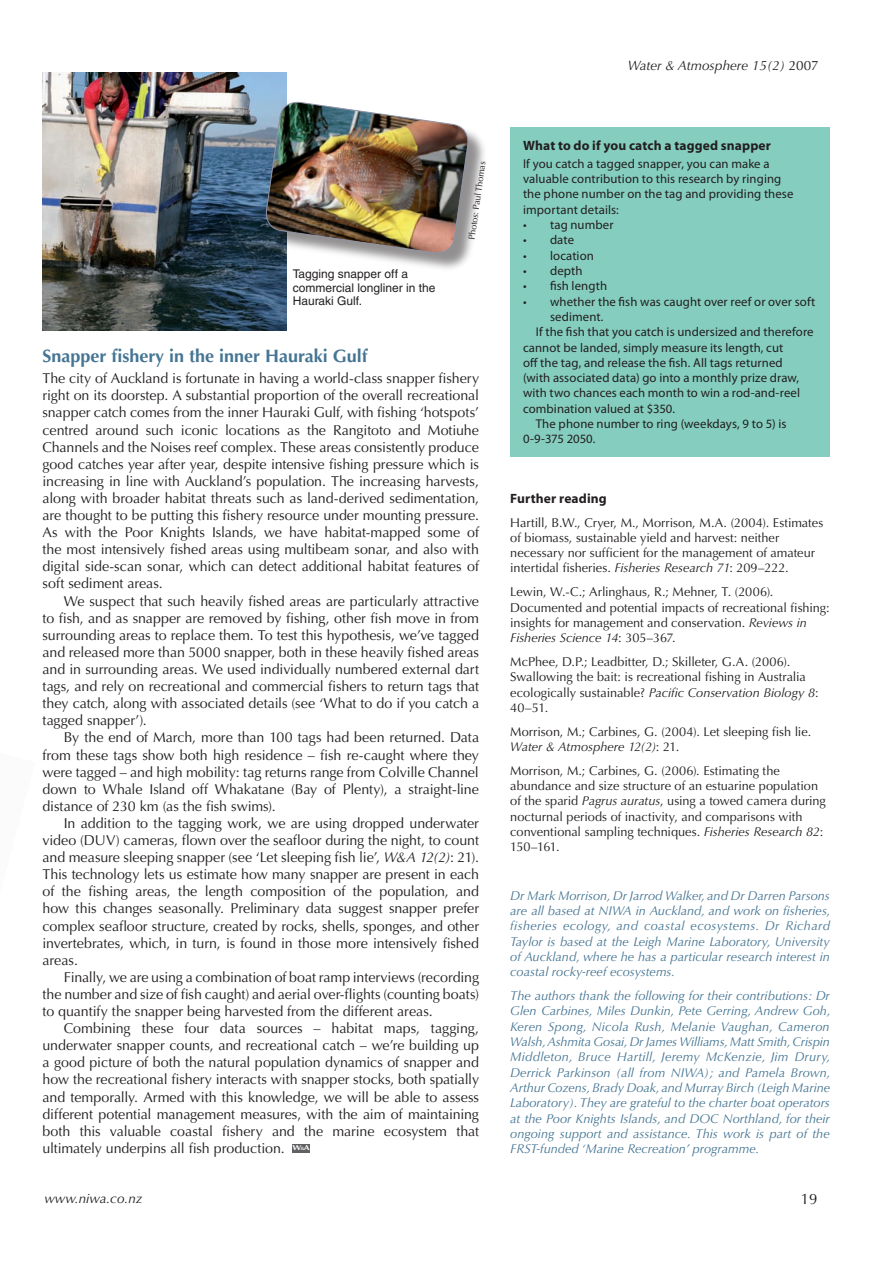
<style>
.page{position:relative;width:893px;height:1263px;background:#fff}
.page>*{position:absolute;margin:0;border:0;box-sizing:border-box;transform-origin:0 0}
.article_head_2{font:700 18px "Optima LT Std";color:#457593}
.t1{font:15px "Optima LT Std";color:#231f20}
.article_body_text{font:14.25px/17.1px "Optima LT Std";letter-spacing:-.005em;color:#231f20;text-align:justify}
.t2{font:italic 13.5px "Optima LT Std";color:#231f20}
.box_bullet_head{font:700 13.5px "Myriad Pro";letter-spacing:.01em;color:#231f20}
.article_further_read{font:700 13.5px "Myriad";letter-spacing:.01em;color:#231f20}
.article_further_read-2{font:12.75px/15.3px "Optima LT Std";color:#231f20}
.article_author_info{font:italic 12.75px/15.3px "Optima LT Std";color:#457593;text-align:justify}
.box_text{font:12.75px/15.3px "Myriad Pro";letter-spacing:.005em;color:#231f20}
.t3{font:12px/13.5px "Helvetica";color:#231f20}
.photo_credit{font:9px "Optima";color:#231f20}
.t4{font:700 7.2px "Optima LT Std";color:#fff;scale:1.25 1}
.s1{font-style:normal}
.s2{font-style:italic}
.s3{font-family:"Myriad Pro";font-weight:400;font-size:4.8px}
</style>
<div class="page">
<div style="left:292px;top:1144px;width:18px;height:9px;background:#616164"></div>
<div style="left:510px;top:128px;width:320px;height:329px;background:#85cebf"></div>
<img style="left:43px;top:73px;width:243px;height:258px">
<div style="left:267px;top:103px;width:221px;height:170px;background:#231f20;opacity:.5"></div>
<img style="left:264px;top:100px;width:206px;height:155px">
<p class="t2" style="left:628px;top:58px;width:193px">Water &amp; Atmosphere 15(2) <span class="s1">2007</span></p>
<p class="t3" style="left:293px;top:267px;width:144px">Tagging snapper off a commercial longliner in the<br>Hauraki Gulf.</p>
<p class="photo_credit" style="left:466px;top:239px;width:81px;rotate:-82deg">Photos: Paul Thomas</p>
<p class="article_head_2" style="left:43px;top:345px;width:326px">Snapper fishery in the inner Hauraki Gulf</p>
<p class="article_body_text" style="left:43px;top:370px;width:438px">The city of Auckland is fortunate in having a world-class snapper fishery right on its doorstep. A substantial proportion of the overall recreational snapper catch comes from the inner Hauraki Gulf, with fishing ‘hotspots’ centred around such iconic locations as the Rangitoto and Motiuhe Channels and the Noises reef complex. These areas consistently produce good catches year after year, despite intensive fishing pressure which is increasing in line with Auckland’s population. The increasing harvests, along with broader habitat threats such as land-derived sedimentation, are thought to be putting this fishery resource under mounting pressure.<br>As with the Poor Knights Islands, we have habitat-mapped some of the most intensively fished areas using multibeam sonar, and also with digital side-scan sonar, which can detect additional habitat features of soft sediment areas.</p>
<p class="article_body_text" style="left:43px;top:592px;width:438px;text-indent:21px">We suspect that such heavily fished areas are particularly attractive to fish, and as snapper are removed by fishing, other fish move in from surrounding areas to replace them. To test this hypothesis, we’ve tagged and released more than 5000 snapper, both in these heavily fished areas and in surrounding areas. We used individually numbered external dart tags, and rely on recreational and commercial fishers to return tags that they catch, along with associated details (see ‘What to do if you catch a tagged snapper’).</p>
<p class="article_body_text" style="left:43px;top:729px;width:438px;text-indent:21px">By the end of March, more than 100 tags had been returned. Data from these tags show both high residence – fish re-caught where they were tagged – and high mobility: tag returns range from Colville Channel down to Whale Island off Whakatane (Bay of Plenty), a straight-line distance of 230 km (as the fish swims).</p>
<p class="article_body_text" style="left:43px;top:815px;width:438px;text-indent:21px">In addition to the tagging work, we are using dropped underwater video (DUV) cameras, flown over the seafloor during the night, to count and measure sleeping snapper (see ‘Let sleeping fish lie’, <span class="s2">W&amp;A 12(2)</span>: 21).<br>This technology lets us estimate how many snapper are present in each of the fishing areas, the length composition of the population, and how this changes seasonally. Preliminary data suggest snapper prefer complex seafloor structure, created by rocks, shells, sponges, and other invertebrates, which, in turn, is found in those more intensively fished areas.</p>
<p class="article_body_text" style="left:43px;top:969px;width:438px;text-indent:21px">Finally, we are using a combination of boat ramp interviews (recording the number and size of fish caught) and aerial over-flights (counting boats) to quantify the snapper being harvested from the different areas.</p>
<p class="article_body_text" style="left:43px;top:1020px;width:438px;text-indent:21px">Combining these four data sources – habitat maps, tagging, underwater snapper counts, and recreational catch – we’re building up a good picture of both the natural population dynamics of snapper and how the recreational fishery interacts with snapper stocks, both spatially and temporally. Armed with this knowledge, we will be able to assess different potential management measures, with the aim of maintaining both this valuable coastal fishery and the marine ecosystem that ultimately underpins all fish production.</p>
<p class="t4" style="left:293px;top:1144px;width:15px">W<span class="s3">&amp;</span>A</p>
<p class="box_bullet_head" style="left:523px;top:138px;width:250px">What to do if you catch a tagged snapper</p>
<p class="box_text" style="left:523px;top:156px;width:272px">If you catch a tagged snapper, you can make a valuable contribution to this research by ringing the phone number on the tag and providing these important details:</p>
<p class="box_text" style="left:550px;top:217px;width:65px">tag number</p>
<p class="box_text" style="left:550px;top:233px;width:26px">date</p>
<p class="box_text" style="left:550px;top:248px;width:45px">location</p>
<p class="box_text" style="left:550px;top:263px;width:34px">depth</p>
<p class="box_text" style="left:550px;top:279px;width:59px">fish length</p>
<p class="box_text" style="left:550px;top:294px;width:267px">whether the fish was caught over reef or over soft sediment.</p>
<p class="box_text" style="left:523px;top:324px;width:292px;text-indent:13px">If the fish that you catch is undersized and therefore cannot be landed, simply measure its length, cut<br>off the tag, and release the fish. All tags returned<br>(with associated data) go into a monthly prize draw, with two chances each month to win a rod-and-reel combination valued at $350.</p>
<p class="box_text" style="left:523px;top:416px;width:265px;text-indent:13px">The phone number to ring (weekdays, 9 to 5) is<br>0-9-375 2050.</p>
<p class="box_text" style="left:523px;top:217px;width:5px;text-align:justify">• • • • • •</p>
<p class="article_further_read" style="left:510px;top:491px;width:98px">Further reading</p>
<p class="article_further_read-2" style="left:510px;top:515px;width:314px">Hartill, B.W., Cryer, M., Morrison, M.A. (2004). Estimates of biomass, sustainable yield and harvest: neither necessary nor sufficient for the management of amateur intertidal fisheries. <span class="s2">Fisheries Research 71</span>: 209–222.</p>
<p class="article_further_read-2" style="left:510px;top:584px;width:321px">Lewin, W.-C.; Arlinghaus, R.; Mehner, T. (2006).<br>Documented and potential impacts of recreational fishing: insights for management and conservation. <span class="s2">Reviews in Fisheries Science 14</span>: 305–367.</p>
<p class="article_further_read-2" style="left:510px;top:654px;width:310px">McPhee, D.P.; Leadbitter, D.; Skilleter, G.A. (2006).<br>Swallowing the bait: is recreational fishing in Australia ecologically sustainable? <span class="s2">Pacific Conservation Biology 8</span>:<br>40–51.</p>
<p class="article_further_read-2" style="left:510px;top:724px;width:302px">Morrison, M.; Carbines, G. (2004). Let sleeping fish lie.<br><span class="s2">Water &amp; Atmosphere 12(2)</span>: 21.</p>
<p class="article_further_read-2" style="left:510px;top:763px;width:317px">Morrison, M.; Carbines, G. (2006). Estimating the abundance and size structure of an estuarine population of the sparid <span class="s2">Pagrus auratus</span>, using a towed camera during nocturnal periods of inactivity, and comparisons with conventional sampling techniques. <span class="s2">Fisheries Research 82</span>:<br>150–161.</p>
<p class="article_author_info" style="left:510px;top:888px;width:322px">Dr Mark Morrison, Dr Jarrod Walker, and Dr Darren Parsons are all based at NIWA in Auckland, and work on fisheries, fisheries ecology, and coastal ecosystems. Dr Richard Taylor is based at the Leigh Marine Laboratory, University of Auckland, where he has a particular research interest in coastal rocky-reef ecosystems.</p>
<p class="article_author_info" style="left:510px;top:988px;width:322px">The authors thank the following for their contributions: Dr Glen Carbines, Miles Dunkin, Pete Gerring, Andrew Goh, Keren Spong, Nicola Rush, Melanie Vaughan, Cameron Walsh, Ashmita Gosai, Dr James Williams, Matt Smith, Crispin Middleton, Bruce Hartill, Jeremy McKenzie, Jim Drury, Derrick Parkinson (all from NIWA); and Pamela Brown, Arthur Cozens, Brady Doak, and Murray Birch (Leigh Marine Laboratory). They are grateful to the charter boat operators at the Poor Knights Islands, and DOC Northland, for their ongoing support and assistance. This work is part of the FRST-funded ‘Marine Recreation’ programme.</p>
<p class="t2" style="left:44px;top:1190px;width:100px">www.niwa.co.nz</p>
<p class="t1" style="left:801px;top:1190px;width:18px">19</p>
</div>
